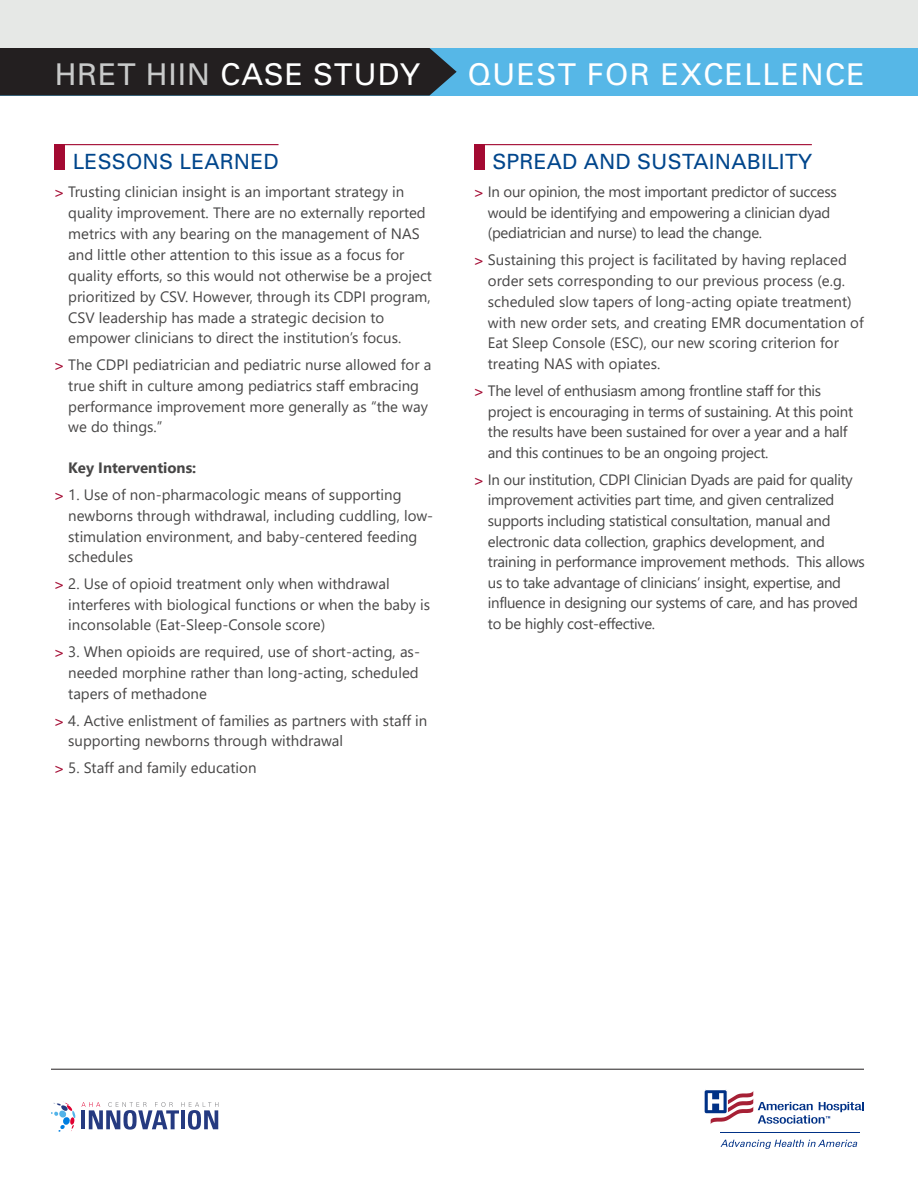
<style>
.page{position:relative;width:918px;height:1188px;background:#fff}
.page>*{position:absolute;margin:0;border:0;box-sizing:border-box;transform-origin:0 0}
.t1{font:30px "Univers";letter-spacing:.045em;color:#fff}
.H1_rule_above{font:21px "Univers";letter-spacing:.01em;color:#01468c}
.t2{font:15px/20.5px "Segoe UI";color:#474646}
.t3{font:15px/20.5px "Segoe UI";letter-spacing:-.02em;color:#474646}
.s1{color:#c8c9c9}
.s2{font-family:"Univers";color:#a30a32}
.s3{font-weight:700}
</style>
<div class="page">
<div style="left:0;top:0;width:918px;height:96px;background:#e6e8e6"></div>
<div style="left:0;top:48px;width:918px;height:48px;background:#56b7e7"></div>
<div style="left:0;top:48px;width:457px;height:48px;background:#231f20"></div>
<hr style="left:55px;top:144px;width:224px;height:1px;background:#a30a32">
<div style="left:55px;top:144px;width:10px;height:25px;background:#a30a32"></div>
<hr style="left:474px;top:144px;width:338px;height:1px;background:#a30a32">
<div style="left:474px;top:144px;width:11px;height:25px;background:#a30a32"></div>
<svg style="left:51px;top:1102px;width:167px;height:30px"></svg>
<hr style="left:720px;top:1132px;width:139px;height:1px;background:#003186">
<svg style="left:721px;top:1140px;width:136px;height:9px"></svg>
<svg style="left:704px;top:1089px;width:160px;height:35px"></svg>
<hr style="left:51px;top:1069px;width:813px;height:1px;background:#231f20">
<h1 class="t1" style="left:55px;top:55px;width:367px"><span class="s1">HRET HIIN</span> CASE STUDY</h1>
<h1 class="t1" style="left:467px;top:55px;width:399px">QUEST FOR EXCELLENCE</h1>
<p class="H1_rule_above" style="left:73px;top:149px;width:207px">LESSONS LEARNED</p>
<p class="t2" style="left:68px;top:180px;width:365px;text-indent:-13px"><span class="s2">&gt;</span> Trusting clinician insight is an important strategy in quality improvement. There are no externally reported metrics with any bearing on the management of NAS and little other attention to this issue as a focus for quality efforts, so this would not otherwise be a project prioritized by CSV. However, through its CDPI program, CSV leadership has made a strategic decision to empower clinicians to direct the institution’s focus.</p>
<p class="t2" style="left:68px;top:353px;width:365px;text-indent:-14px"><span class="s2">&gt;</span> The CDPI pediatrician and pediatric nurse allowed for a true shift in culture among pediatrics staff embracing performance improvement more generally as “the way we do things.”</p>
<p class="t2" style="left:55px;top:453px;width:348px;line-height:27px;text-indent:14px"><span class="s3">Key Interventions:<br></span><span class="s2">&gt;</span> 1. Use of non-pharmacologic means of supporting</p>
<p class="t2" style="left:68px;top:504px;width:367px">newborns through withdrawal, including cuddling, low&shy;stimulation environment, and baby-centered feeding schedules</p>
<p class="t2" style="left:68px;top:572px;width:364px;text-indent:-14px"><span class="s2">&gt;</span> 2. Use of opioid treatment only when withdrawal interferes with biological functions or when the baby is inconsolable (Eat-Sleep-Console score)</p>
<p class="t2" style="left:68px;top:640px;width:353px;text-align:justify;text-indent:-14px"><span class="s2">&gt;</span> 3. When opioids are required, use of short-acting, as&shy;needed morphine rather than long-acting, scheduled tapers of methadone</p>
<p class="t2" style="left:68px;top:709px;width:361px;text-indent:-14px"><span class="s2">&gt;</span> 4. Active enlistment of families as partners with staff in supporting newborns through withdrawal</p>
<p class="t2" style="left:55px;top:756px;width:203px"><span class="s2">&gt;</span> 5. Staff and family education</p>
<p class="H1_rule_above" style="left:492px;top:149px;width:321px">SPREAD AND SUSTAINABILITY</p>
<p class="t3" style="left:488px;top:181px;width:350px;text-indent:-14px"><span class="s2">&gt;</span> In our opinion, the most important predictor of success would be identifying and empowering a clinician dyad (pediatrician and nurse) to lead the change.</p>
<p class="t2" style="left:488px;top:248px;width:377px;text-indent:-14px"><span class="s2">&gt;</span> Sustaining this project is facilitated by having replaced order sets corresponding to our previous process (e.g. scheduled slow tapers of long-acting opiate treatment) with new order sets, and creating EMR documentation of Eat Sleep Console (ESC), our new scoring criterion for treating NAS with opiates.</p>
<p class="t3" style="left:488px;top:379px;width:367px;text-indent:-14px"><span class="s2">&gt;</span> The level of enthusiasm among frontline staff for this project is encouraging in terms of sustaining. At this point the results have been sustained for over a year and a half and this continues to be an ongoing project.</p>
<p class="t3" style="left:488px;top:468px;width:379px;text-indent:-14px"><span class="s2">&gt;</span> In our institution, CDPI Clinician Dyads are paid for quality improvement activities part time, and given centralized supports including statistical consultation, manual and electronic data collection, graphics development, and training in performance improvement methods. This allows us to take advantage of clinicians’ insight, expertise, and influence in designing our systems of care, and has proved to be highly cost-effective.</p>
</div>
